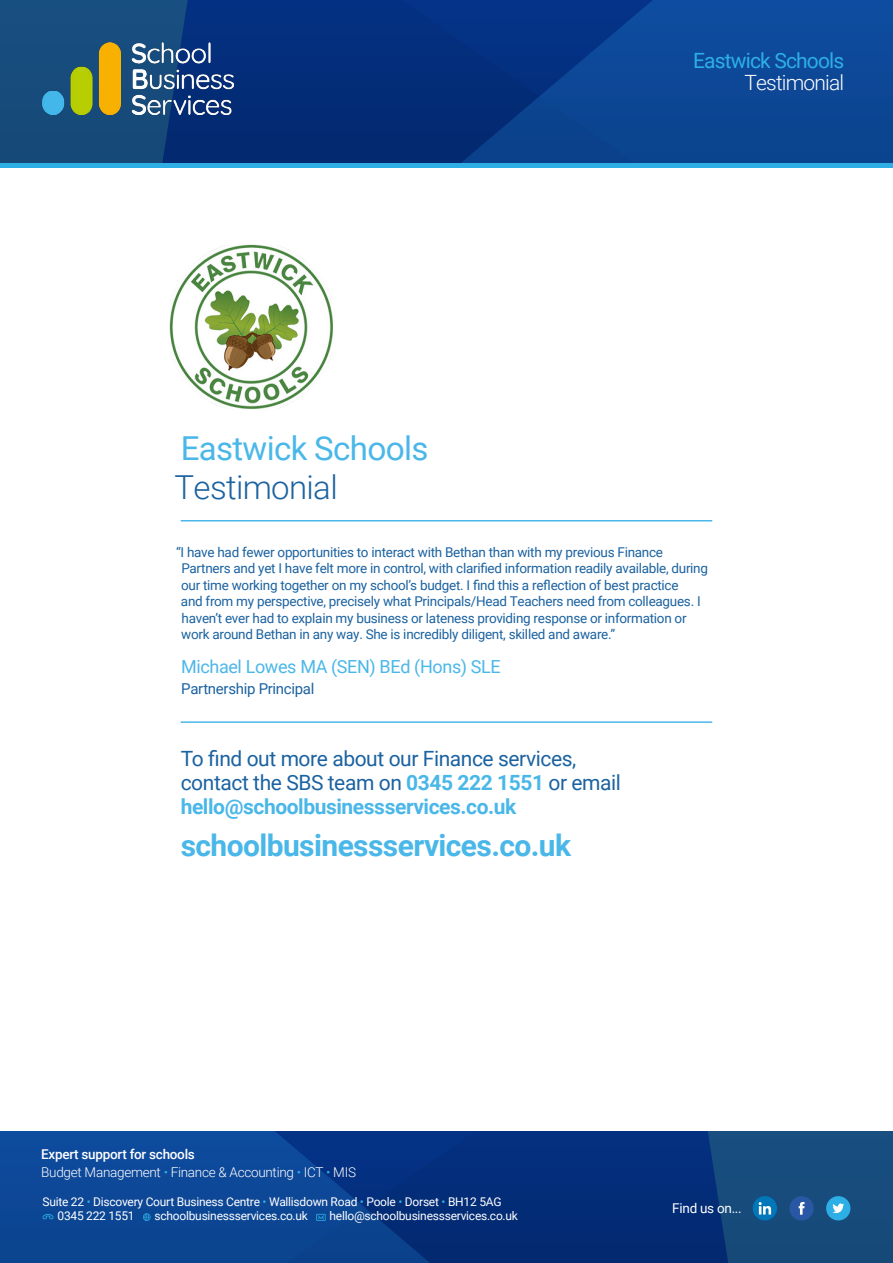
<style>
.page{position:relative;width:893px;height:1263px;background:#fff}
.page>*{position:absolute;margin:0;border:0;box-sizing:border-box;transform-origin:0 0}
.t1{font:33px "Roboto";letter-spacing:-.02em;color:#4ab7e9}
.t2{font:300 33px "Roboto";letter-spacing:-.02em;color:#1b62a0}
.t3{font:700 30px "Roboto";letter-spacing:-.02em;color:#4ab7e9}
.t4{font:21px/24px "Roboto";letter-spacing:-.02em;color:#1b62a0}
.t5{font:21px "Roboto";letter-spacing:-.04em;color:#2dafe6}
.t6{font:300 21px "Roboto";letter-spacing:-.04em;color:#fff}
.t7{font:18px "Roboto";letter-spacing:-.02em;color:#4ab7e9}
.t8{font:15px "Roboto";letter-spacing:-.02em;color:#1b62a0}
.t9{font:13.5px/16.5px "Roboto";letter-spacing:-.02em;color:#1b62a0}
.t10{font:300 13.5px/17.9px "Roboto";letter-spacing:-.02em;color:#fff}
.t11{font:13.5px "Roboto";letter-spacing:-.02em;color:#fff}
.t12{font:12px/14.4px "Roboto";letter-spacing:-.02em;color:#fff}
.s1{font-weight:700;color:#4ab7e9}
.s2{font-weight:500}
.s3{color:#2dafe6}
</style>
<div class="page">
<svg style="left:0;top:0;width:893px;height:163px;background:#093c85"></svg>
<hr style="left:0;top:163px;width:893px;height:4px;background:#2dafe6">
<svg style="left:0;top:1131px;width:893px;height:132px;background:#0a3d85"></svg>
<svg style="left:42px;top:1213px;width:12px;height:6px"></svg>
<svg style="left:143px;top:1213px;width:8px;height:8px"></svg>
<svg style="left:316px;top:1214px;width:10px;height:7px"></svg>
<div style="left:789px;top:1196px;width:25px;height:24px;background:#2a57a4;border-radius:50%"></div>
<svg style="left:799px;top:1202px;width:5px;height:13px"></svg>
<div style="left:826px;top:1196px;width:24px;height:24px;background:#2dafe6;border-radius:50%"></div>
<svg style="left:832px;top:1203px;width:12px;height:10px"></svg>
<div style="left:753px;top:1196px;width:24px;height:24px;background:#0077b9;border-radius:50%"></div>
<svg style="left:759px;top:1202px;width:12px;height:12px"></svg>
<img style="left:43px;top:43px;width:191px;height:71px">
<hr style="left:181px;top:721px;width:531px;height:2px;background:#4ab7e9">
<hr style="left:181px;top:520px;width:531px;height:1px;background:#4ab7e9">
<img style="left:169px;top:244px;width:164px;height:165px">
<h1 class="t1" style="left:181px;top:425px;width:249px">Eastwick Schools</h1>
<h1 class="t2" style="left:175px;top:464px;width:165px">Testimonial</h1>
<h3 class="t5" style="left:693px;top:46px;width:153px">Eastwick Schools</h3>
<h3 class="t6" style="left:745px;top:68px;width:101px">Testimonial</h3>
<p class="t9" style="left:181px;top:543px;width:529px;text-indent:-5px">“I have had fewer opportunities to interact with Bethan than with my previous Finance Partners and yet I have felt more in control, with clarified information readily available, during our time working together on my school’s budget. I find this a reflection of best practice<br>and from my perspective, precisely what Principals/Head Teachers need from colleagues. I haven’t ever had to explain my business or lateness providing response or information or work around Bethan in any way. She is incredibly diligent, skilled and aware.”</p>
<h3 class="t7" style="left:181px;top:654px;width:321px">Michael Lowes MA (SEN) BEd (Hons) SLE</h3>
<p class="t8" style="left:181px;top:678px;width:135px">Partnership Principal</p>
<h3 class="t4" style="left:181px;top:746px;width:442px">To find out more about our Finance services, contact the SBS team on <span class="s1">0345 222 1551</span> or email <span class="s1">hello@schoolbusinessservices.co.uk</span></h3>
<h2 class="t3" style="left:181px;top:824px;width:392px">schoolbusinessservices.co.uk</h2>
<p class="t10" style="left:41px;top:1145px;width:316px"><span class="s2">Expert support for schools<br></span>Budget Management <span class="s3">•</span> Finance &amp; Accounting <span class="s3">•</span> ICT <span class="s3">•</span> MIS</p>
<p class="t12" style="left:57px;top:1194px;width:446px;text-indent:-15px">Suite 22 <span class="s3">•</span> Discovery Court Business Centre <span class="s3">•</span> Wallisdown Road <span class="s3">•</span> Poole <span class="s3">•</span> Dorset <span class="s3">•</span> BH12 5AG<br>0345 222 1551</p>
<p class="t12" style="left:155px;top:1208px;width:155px">schoolbusinessservices.co.uk</p>
<p class="t12" style="left:330px;top:1208px;width:190px">hello@schoolbusinessservices.co.uk</p>
<p class="t11" style="left:672px;top:1199px;width:71px">Find us on...</p>
</div>
